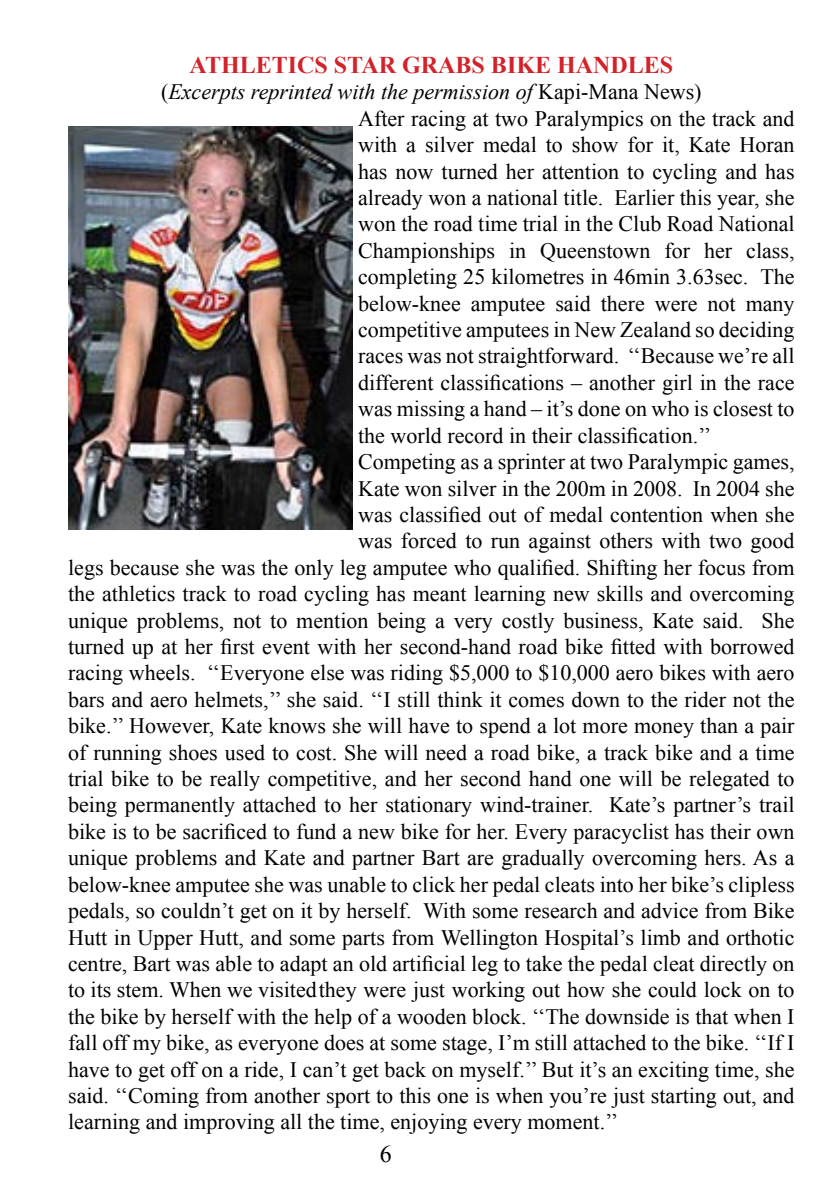
<style>
.page{position:relative;width:840px;height:1191px;background:#fff}
.page>*{position:absolute;margin:0;border:0;box-sizing:border-box;transform-origin:0 0}
.t1{font:700 24px "Times New Roman";color:#d2232a}
.t2{font:24px "Times New Roman";color:#000}
.t3{font:22px "Times New Roman";color:#000}
.t4{font:italic 22px "Times New Roman";color:#000}
.s1{font-style:normal}
</style>
<div class="page">
<img style="left:68px;top:127px;width:284px;height:402px">
<p class="t1" style="left:189px;top:48px;width:485px">ATHLETICS STAR GRABS BIKE HANDLES</p>
<p class="t4" style="left:161px;top:77px;width:541px"><span class="s1">(</span>Excerpts reprinted with the permission of <span class="s1">Kapi-Mana News)</span></p>
<p class="t3" style="left:358px;top:104px;width:438px">After racing at two Paralympics on the track and</p>
<p class="t3" style="left:358px;top:130px;width:437px">with a silver medal to show for it, Kate Horan</p>
<p class="t3" style="left:358px;top:156px;width:438px">has now turned her attention to cycling and has</p>
<p class="t3" style="left:358px;top:183px;width:438px">already won a national title. Earlier this year, she</p>
<p class="t3" style="left:358px;top:209px;width:438px">won the road time trial in the Club Road National</p>
<p class="t3" style="left:358px;top:236px;width:437px">Championships in Queenstown for her class,</p>
<p class="t3" style="left:358px;top:262px;width:438px">completing 25 kilometres in 46min 3.63sec. The</p>
<p class="t3" style="left:358px;top:288px;width:438px">below-knee amputee said there were not many</p>
<p class="t3" style="left:358px;top:315px;width:438px">competitive amputees in New Zealand so deciding</p>
<p class="t3" style="left:358px;top:341px;width:437px">races was not straightforward. ‘‘Because we’re all</p>
<p class="t3" style="left:358px;top:368px;width:438px">different classifications – another girl in the race</p>
<p class="t3" style="left:358px;top:394px;width:438px">was missing a hand – it’s done on who is closest to</p>
<p class="t3" style="left:358px;top:420px;width:354px">the world record in their classification.’’</p>
<p class="t3" style="left:358px;top:447px;width:438px">Competing as a sprinter at two Paralympic games,</p>
<p class="t3" style="left:358px;top:473px;width:438px">Kate won silver in the 200m in 2008. In 2004 she</p>
<p class="t3" style="left:358px;top:500px;width:438px">was classified out of medal contention when she</p>
<p class="t3" style="left:358px;top:526px;width:438px">was forced to run against others with two good</p>
<p class="t3" style="left:68px;top:552px;width:727px">legs because she was the only leg amputee who qualified. Shifting her focus from</p>
<p class="t3" style="left:68px;top:579px;width:727px">the athletics track to road cycling has meant learning new skills and overcoming</p>
<p class="t3" style="left:68px;top:605px;width:727px">unique problems, not to mention being a very costly business, Kate said. She</p>
<p class="t3" style="left:68px;top:632px;width:727px">turned up at her first event with her second-hand road bike fitted with borrowed</p>
<p class="t3" style="left:68px;top:658px;width:727px">racing wheels. ‘‘Everyone else was riding $5,000 to $10,000 aero bikes with aero</p>
<p class="t3" style="left:68px;top:684px;width:727px">bars and aero helmets,’’ she said. ‘‘I still think it comes down to the rider not the</p>
<p class="t3" style="left:68px;top:711px;width:727px">bike.’’ However, Kate knows she will have to spend a lot more money than a pair</p>
<p class="t3" style="left:68px;top:737px;width:727px">of running shoes used to cost. She will need a road bike, a track bike and a time</p>
<p class="t3" style="left:68px;top:764px;width:727px">trial bike to be really competitive, and her second hand one will be relegated to</p>
<p class="t3" style="left:68px;top:790px;width:727px">being permanently attached to her stationary wind-trainer. Kate’s partner’s trail</p>
<p class="t3" style="left:68px;top:816px;width:727px">bike is to be sacrificed to fund a new bike for her. Every paracyclist has their own</p>
<p class="t3" style="left:68px;top:843px;width:727px">unique problems and Kate and partner Bart are gradually overcoming hers. As a</p>
<p class="t3" style="left:68px;top:869px;width:727px">below-knee amputee she was unable to click her pedal cleats into her bike’s clipless</p>
<p class="t3" style="left:68px;top:896px;width:727px">pedals, so couldn’t get on it by herself. With some research and advice from Bike</p>
<p class="t3" style="left:68px;top:922px;width:727px">Hutt in Upper Hutt, and some parts from Wellington Hospital’s limb and orthotic</p>
<p class="t3" style="left:68px;top:948px;width:727px">centre, Bart was able to adapt an old artificial leg to take the pedal cleat directly on</p>
<p class="t3" style="left:68px;top:975px;width:727px">to its stem. When we visited they were just working out how she could lock on to</p>
<p class="t3" style="left:68px;top:1001px;width:727px">the bike by herself with the help of a wooden block. ‘‘The downside is that when I</p>
<p class="t3" style="left:68px;top:1028px;width:727px">fall off my bike, as everyone does at some stage, I’m still attached to the bike. ‘‘If I</p>
<p class="t3" style="left:68px;top:1054px;width:727px">have to get off on a ride, I can’t get back on myself.’’ But it’s an exciting time, she</p>
<p class="t3" style="left:68px;top:1080px;width:727px">said. ‘‘Coming from another sport to this one is when you’re just starting out, and</p>
<p class="t3" style="left:68px;top:1107px;width:551px">learning and improving all the time, enjoying every moment.’’</p>
<p class="t2" style="left:379px;top:1138px;width:13px">6</p>
</div>
